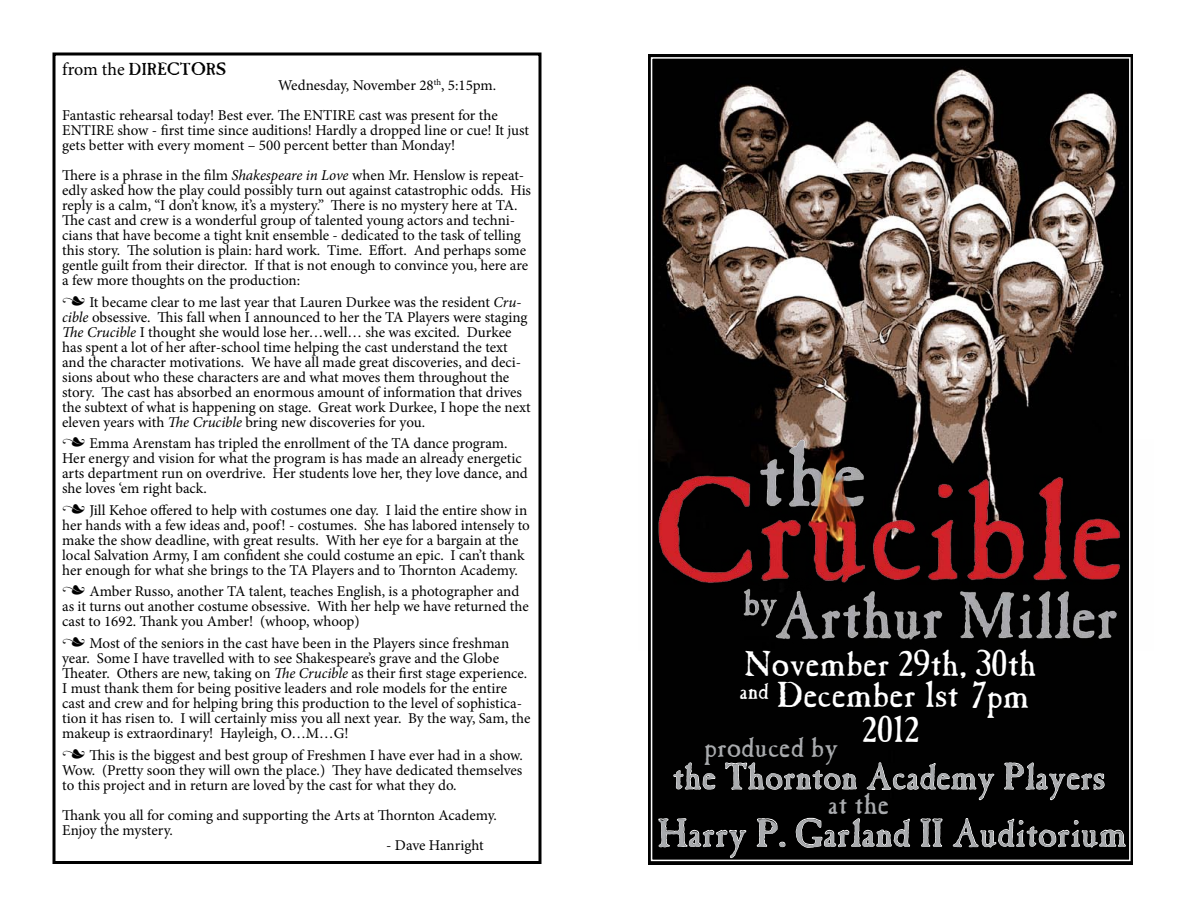
<style>
.page{position:relative;width:1188px;height:918px;background:#fff}
.page>*{position:absolute;margin:0;border:0;box-sizing:border-box;transform-origin:0 0}
.t1{font:39.75px "Caslon Antique";color:#a9abae}
.t2{font:37.5px "Caslon Antique";color:#fff}
.t3{font:37.5px "Caslon Antique";color:#a9abae}
.t4{font:30px "Caslon Antique";color:#a9abae}
.t5{font:24px "Caslon Antique";color:#fff}
.t6{font:18px "Caslon Antique";color:#000}
.t7{font:15px/15px "Minion Pro";letter-spacing:-.005em;color:#000}
.s1{font-family:"Minion Pro"}
.s2{font-style:italic}
.s3{font-family:"Type Embellishments One Let Plain";font-size:18px}
</style>
<div class="page">
<div style="left:52px;top:52px;width:490px;height:812px;border:3px solid #000"></div>
<div style="left:648px;top:54px;width:486px;height:810px;background:#000"></div>
<img style="left:650px;top:54px;width:484px;height:746px">
<img style="left:650px;top:440px;width:484px;height:211px">
<svg style="left:673px;top:762px;width:43px;height:28px"></svg>
<svg style="left:725px;top:762px;width:132px;height:38px"></svg>
<svg style="left:866px;top:762px;width:129px;height:39px"></svg>
<svg style="left:1004px;top:762px;width:101px;height:39px"></svg>
<svg style="left:658px;top:818px;width:89px;height:40px"></svg>
<svg style="left:756px;top:818px;width:30px;height:30px"></svg>
<svg style="left:796px;top:818px;width:114px;height:30px"></svg>
<svg style="left:920px;top:818px;width:23px;height:29px"></svg>
<svg style="left:952px;top:818px;width:174px;height:30px"></svg>
<p class="t6" style="left:62px;top:61px;width:165px"><span class="s1">from the</span> DIRECTORS</p>
<p class="t7" style="left:62px;top:70px;width:437px;line-height:30px;text-align:right">Wednesday, November 28<sup>th</sup>, 5:15pm.<br>Fantastic rehearsal today! Best ever. The ENTIRE cast was present for the</p>
<p class="t7" style="left:62px;top:123px;width:468px">ENTIRE show - first time since auditions! Hardly a dropped line or cue! It just gets better with every moment – 500 percent better than Monday!</p>
<p class="t7" style="left:62px;top:168px;width:470px">There is a phrase in the film <span class="s2">Shakespeare in Love</span> when Mr. Henslow is repeat&shy;edly asked how the play could possibly turn out against catastrophic odds. His reply is a calm, “I don’t know, it’s a mystery.” There is no mystery here at TA.<br>The cast and crew is a wonderful group of talented young actors and techni&shy;cians that have become a tight knit ensemble - dedicated to the task of telling this story. The solution is plain: hard work. Time. Effort. And perhaps some gentle guilt from their director. If that is not enough to convince you, here are a few more thoughts on the production:</p>
<p class="t7" style="left:62px;top:294px;width:470px"><span class="s3">n</span> It became clear to me last year that Lauren Durkee was the resident <span class="s2">Cru&shy;cible</span> obsessive. This fall when I announced to her the TA Players were staging <span class="s2">The Crucible</span> I thought she would lose her…well… she was excited. Durkee has spent a lot of her after-school time helping the cast understand the text and the character motivations. We have all made great discoveries, and deci&shy;sions about who these characters are and what moves them throughout the story. The cast has absorbed an enormous amount of information that drives the subtext of what is happening on stage. Great work Durkee, I hope the next eleven years with <span class="s2">The Crucible</span> bring new discoveries for you.</p>
<p class="t7" style="left:62px;top:436px;width:467px"><span class="s3">n</span> Emma Arenstam has tripled the enrollment of the TA dance program.<br>Her energy and vision for what the program is has made an already energetic arts department run on overdrive. Her students love her, they love dance, and she loves ‘em right back.</p>
<p class="t7" style="left:62px;top:503px;width:469px"><span class="s3">n</span> Jill Kehoe offered to help with costumes one day. I laid the entire show in her hands with a few ideas and, poof! - costumes. She has labored intensely to make the show deadline, with great results. With her eye for a bargain at the local Salvation Army, I am confident she could costume an epic. I can’t thank her enough for what she brings to the TA Players and to Thornton Academy.</p>
<p class="t7" style="left:62px;top:584px;width:468px"><span class="s3">n</span> Amber Russo, another TA talent, teaches English, is a photographer and as it turns out another costume obsessive. With her help we have returned the cast to 1692. Thank you Amber! (whoop, whoop)</p>
<p class="t7" style="left:62px;top:636px;width:470px"><span class="s3">n</span> Most of the seniors in the cast have been in the Players since freshman year. Some I have travelled with to see Shakespeare’s grave and the Globe Theater. Others are new, taking on <span class="s2">The Crucible</span> as their first stage experience.<br>I must thank them for being positive leaders and role models for the entire cast and crew and for helping bring this production to the level of sophistica&shy;tion it has risen to. I will certainly miss you all next year. By the way, Sam, the makeup is extraordinary! Hayleigh, O…M…G!</p>
<p class="t7" style="left:62px;top:747px;width:462px;text-align:justify"><span class="s3">n</span> This is the biggest and best group of Freshmen I have ever had in a show.<br>Wow. (Pretty soon they will own the place.) They have dedicated themselves to this project and in return are loved by the cast for what they do.</p>
<p class="t7" style="left:62px;top:807px;width:436px">Thank you all for coming and supporting the Arts at Thornton Academy.<br>Enjoy the mystery.</p>
<p class="t7" style="left:386px;top:837px;width:99px">- Dave Hanright</p>
<h2 class="t2" style="left:744px;top:647px;width:294px">November 29th, 30th</h2>
<h3 class="t5" style="left:739px;top:680px;width:31px">and</h3>
<h2 class="t2" style="left:777px;top:678px;width:254px">December 1st 7pm</h2>
<h2 class="t2" style="left:862px;top:713px;width:59px">2012</h2>
<h3 class="t4" style="left:705px;top:734px;width:136px">produced by</h3>
<h2 class="t3" style="left:673px;top:760px;width:434px">the Thornton Academy Players</h2>
<h1 class="t1" style="left:658px;top:815px;width:471px">Harry P. Garland II Auditorium</h1>
<h3 class="t4" style="left:828px;top:790px;width:63px">at the</h3>
</div>
